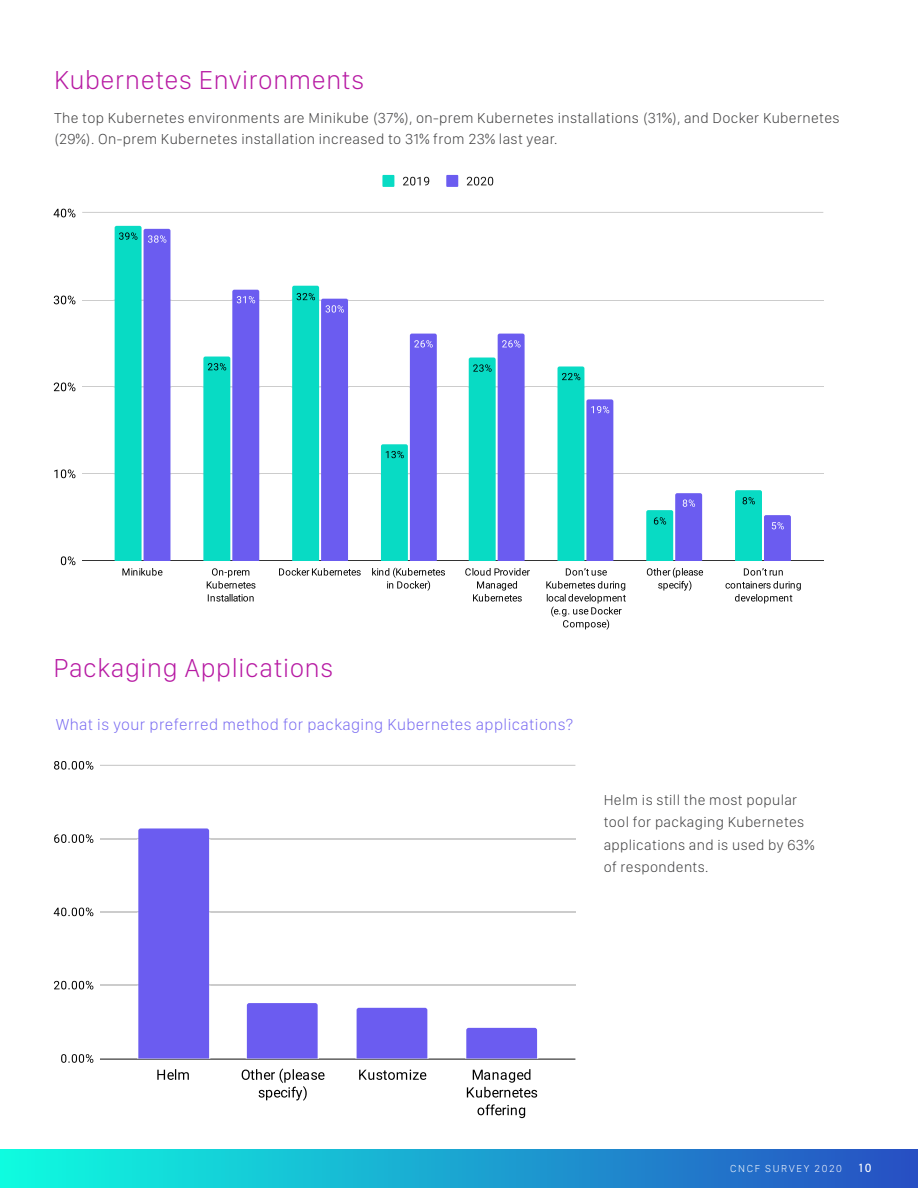
<style>
.page{position:relative;width:918px;height:1188px;background:#fff}
.page>*{position:absolute;margin:0;border:0;box-sizing:border-box;transform-origin:0 0}
.t1{font:100 27px "SF Compact Display";letter-spacing:.025em;color:#b71aa3}
.t2{font:100 16.5px "SF Compact Display";letter-spacing:.025em;color:#7a6cf1}
.t3{font:100 15px/22.5px "SF Compact Display";letter-spacing:.025em;color:#3e3e3f}
.t4{font:12px "Acumin Variable Concept";color:#fff}
.t5{font:100 10.5px "SF Compact Display";letter-spacing:.15em;color:#fff}
</style>
<div class="page">
<div style="left:0;top:1149px;width:918px;height:39px;background:linear-gradient(to right,#0efce0,#274ec3)"></div>
<hr style="left:82px;top:560px;width:741px;height:1px;background:#333">
<hr style="left:82px;top:473px;width:741px;height:1px;background:#ccc">
<hr style="left:82px;top:386px;width:741px;height:1px;background:#ccc">
<hr style="left:82px;top:300px;width:741px;height:1px;background:#ccc">
<hr style="left:82px;top:212px;width:741px;height:1px;background:#ccc">
<svg style="left:114px;top:225px;width:57px;height:336px;background:#45a1db"></svg>
<svg style="left:202px;top:289px;width:58px;height:272px"></svg>
<svg style="left:291px;top:285px;width:58px;height:276px;background:#4ca4dd"></svg>
<svg style="left:380px;top:333px;width:58px;height:228px"></svg>
<svg style="left:468px;top:333px;width:58px;height:228px;background:#54a4de"></svg>
<svg style="left:556px;top:366px;width:58px;height:195px;background:#53aedc"></svg>
<svg style="left:646px;top:493px;width:57px;height:68px;background:#62a5e1"></svg>
<svg style="left:735px;top:490px;width:56px;height:71px"></svg>
<svg style="left:61px;top:556px;width:14px;height:9px"></svg>
<svg style="left:54px;top:469px;width:21px;height:9px"></svg>
<svg style="left:54px;top:383px;width:21px;height:8px"></svg>
<svg style="left:54px;top:296px;width:21px;height:8px"></svg>
<svg style="left:54px;top:209px;width:21px;height:8px"></svg>
<svg style="left:122px;top:568px;width:40px;height:8px"></svg>
<svg style="left:207px;top:568px;width:48px;height:34px"></svg>
<svg style="left:279px;top:568px;width:82px;height:8px"></svg>
<svg style="left:372px;top:568px;width:73px;height:23px"></svg>
<svg style="left:465px;top:568px;width:65px;height:34px"></svg>
<svg style="left:546px;top:568px;width:80px;height:62px"></svg>
<svg style="left:647px;top:568px;width:56px;height:23px"></svg>
<svg style="left:726px;top:568px;width:75px;height:35px"></svg>
<div style="left:382px;top:175px;width:12px;height:12px;background:#08dbc4"></div>
<svg style="left:403px;top:177px;width:26px;height:9px"></svg>
<div style="left:446px;top:175px;width:12px;height:12px;background:#6b5cf0"></div>
<svg style="left:467px;top:177px;width:26px;height:9px"></svg>
<hr style="left:100px;top:1059px;width:475px;height:1px;background:#333">
<hr style="left:100px;top:984px;width:475px;height:1px;background:#ccc">
<hr style="left:100px;top:911px;width:475px;height:1px;background:#ccc">
<hr style="left:100px;top:838px;width:475px;height:1px;background:#ccc">
<hr style="left:100px;top:765px;width:475px;height:1px;background:#ccc">
<div style="left:137px;top:828px;width:73px;height:231px;background:#6b5cf0"></div>
<svg style="left:246px;top:1003px;width:73px;height:56px;background:#7062f0"></svg>
<svg style="left:355px;top:1007px;width:74px;height:52px;background:#7466f0"></svg>
<svg style="left:465px;top:1027px;width:73px;height:32px;background:#7466f0"></svg>
<svg style="left:61px;top:1054px;width:32px;height:9px"></svg>
<svg style="left:54px;top:981px;width:39px;height:9px"></svg>
<svg style="left:54px;top:908px;width:39px;height:8px"></svg>
<svg style="left:54px;top:834px;width:39px;height:9px"></svg>
<svg style="left:54px;top:761px;width:39px;height:9px"></svg>
<svg style="left:157px;top:1069px;width:32px;height:11px"></svg>
<svg style="left:242px;top:1068px;width:83px;height:33px"></svg>
<svg style="left:359px;top:1070px;width:67px;height:10px"></svg>
<svg style="left:467px;top:1069px;width:70px;height:29px"></svg>
<svg style="left:478px;top:1104px;width:47px;height:14px"></svg>
<p class="t1" style="left:54px;top:64px;width:312px">Kubernetes Environments</p>
<p class="t3" style="left:54px;top:108px;width:787px;line-height:21px">The top Kubernetes environments are Minikube (37%), on-prem Kubernetes installations (31%), and Docker Kubernetes (29%). On-prem Kubernetes installation increased to 31% from 23% last year.</p>
<p class="t1" style="left:54px;top:652px;width:281px">Packaging Applications</p>
<p class="t2" style="left:56px;top:715px;width:519px">What is your preferred method for packaging Kubernetes applications?</p>
<p class="t3" style="left:604px;top:788px;width:212px">Helm is still the most popular tool for packaging Kubernetes applications and is used by 63% of respondents.</p>
<p class="t5" style="left:730px;top:1163px;width:113px">CNCF SURVEY 2020</p>
<p class="t4" style="left:859px;top:1160px;width:14px">10</p>
</div>
